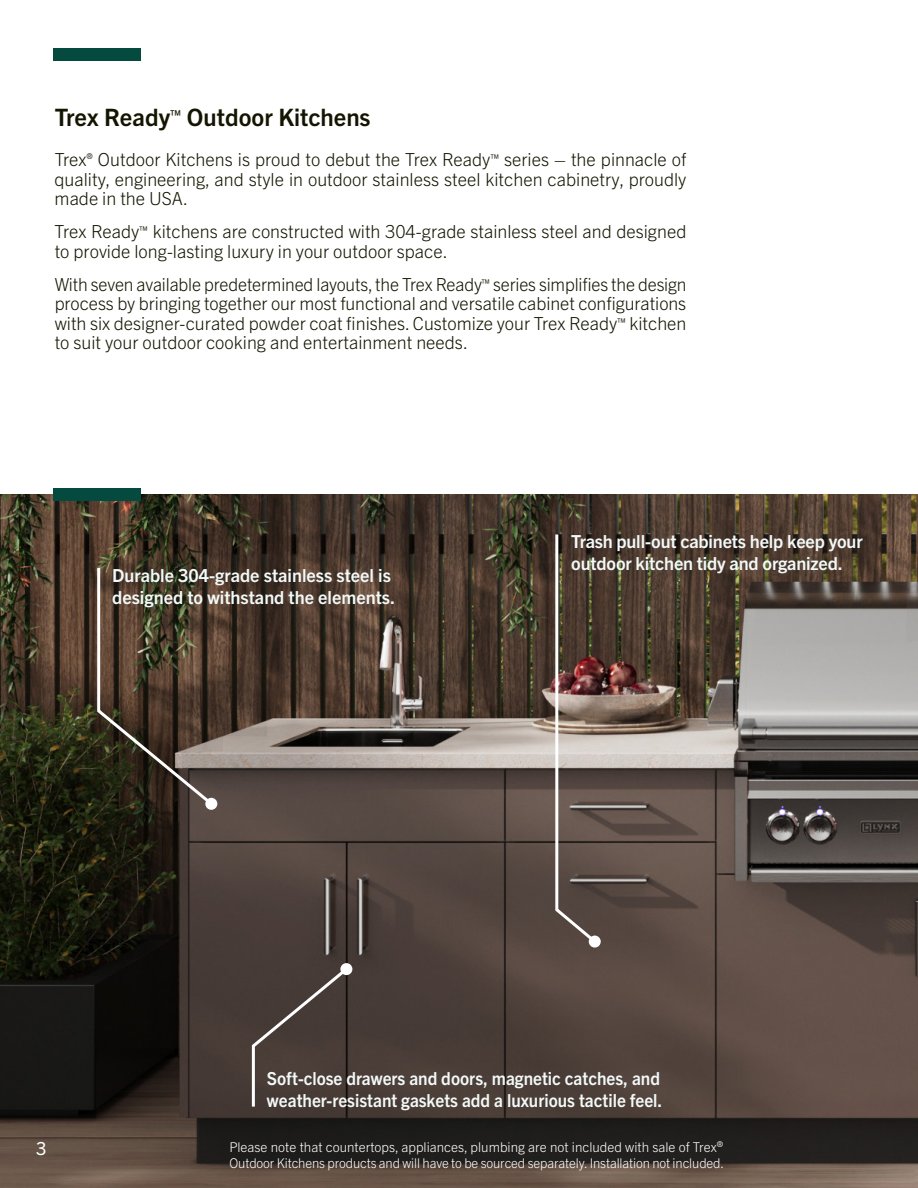
<style>
.page{position:relative;width:918px;height:1188px;background:#fff}
.page>*{position:absolute;margin:0;border:0;box-sizing:border-box;transform-origin:0 0}
.t1{font:700 24px "Trade Gothic Next LT Pro";color:#141500}
.t2{font:300 18px/19.5px "Trade Gothic Next LT Pro";color:#141500;text-align:justify}
.t3{font:700 18px/21.6px "Trade Gothic Next LT Pro";color:#f2f9f8}
.t4{font:700 18px/21.6px "Trade Gothic Next LT Pro";color:#f2f9f8;scale:.95 1}
.t5{font:18px "Trade Gothic Next LT Pro";color:#fff}
.t6{font:300 13.5px/16.5px "Trade Gothic Next LT Pro";letter-spacing:-.01em;color:#fff}
.s1{font-size:12px}
</style>
<div class="page">
<img style="left:0;top:494px;width:918px;height:694px">
<svg style="left:96px;top:565px;width:120px;height:243px;background:#4b3f30"></svg>
<div style="left:205px;top:798px;width:12px;height:12px;background:#fff;border-radius:50%"></div>
<svg style="left:250px;top:965px;width:101px;height:145px;background:#4c413c"></svg>
<div style="left:340px;top:963px;width:12px;height:12px;background:#fff;border-radius:50%"></div>
<img style="left:554px;top:531px;width:45px;height:415px">
<div style="left:589px;top:936px;width:12px;height:12px;background:#fff;border-radius:50%"></div>
<div style="left:53px;top:488px;width:88px;height:12px;background:#044a3f"></div>
<div style="left:53px;top:48px;width:88px;height:12px;background:#044a3f"></div>
<h1 class="t1" style="left:55px;top:100px;width:317px">Trex Ready<sup>™</sup> Outdoor Kitchens</h1>
<p class="t2" style="left:55px;top:149px;width:633px">Trex<sup>®</sup> Outdoor Kitchens is proud to debut the Trex Ready<sup>™</sup> series – the pinnacle of quality, engineering, and style in outdoor stainless steel kitchen cabinetry, proudly made in the USA.</p>
<p class="t2" style="left:55px;top:221px;width:633px">Trex Ready<sup>™</sup> kitchens are constructed with 304-grade stainless steel and designed to provide long-lasting luxury in your outdoor space.</p>
<p class="t2" style="left:55px;top:273px;width:633px">With seven available predetermined layouts, the Trex Ready<sup>™</sup> series simplifies the design process by bringing together our most functional and versatile cabinet configurations with six designer-curated powder coat finishes. Customize your Trex Ready<sup>™</sup> kitchen to suit your outdoor cooking and entertainment needs.</p>
<p class="t3" style="left:112px;top:563px;width:284px">Durable 304-grade stainless steel is designed to withstand the elements.</p>
<p class="t3" style="left:571px;top:530px;width:293px">Trash pull-out cabinets help keep your outdoor kitchen tidy and organized.</p>
<p class="t5" style="left:36px;top:1136px;width:12px">3</p>
<p class="t4" style="left:267px;top:1066px;width:418px">Soft-close drawers and doors, magnetic catches, and weather-resistant gaskets add a luxurious tactile feel.</p>
<p class="t6" style="left:229px;top:1138px;width:496px">Please note that countertops, appliances, plumbing are not included with sale of Trex<span class="s1">®<br></span>Outdoor Kitchens products and will have to be sourced separately. Installation not included.</p>
</div>
